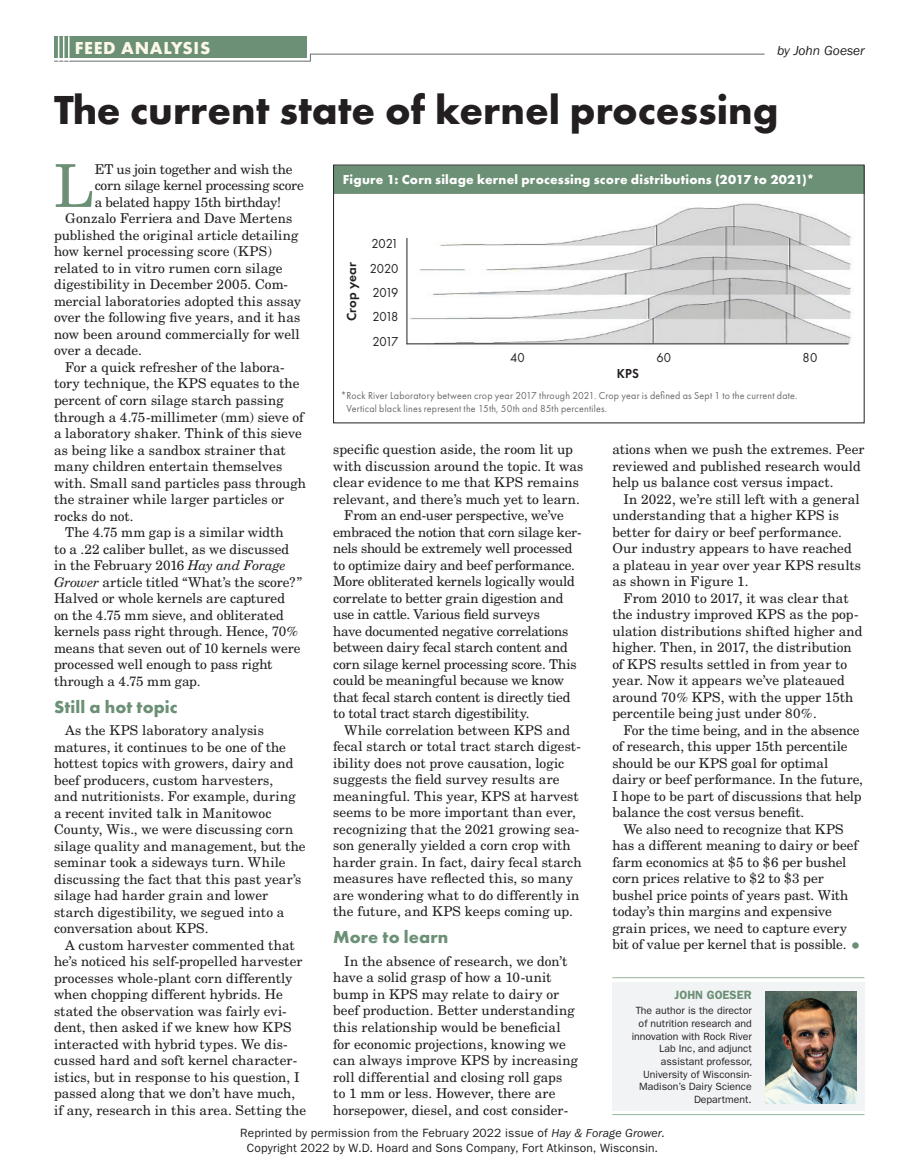
<style>
.page{position:relative;width:905px;height:1175px;background:#fff}
.page>*{position:absolute;margin:0;border:0;box-sizing:border-box;transform-origin:0 0}
.Body_Copy{font:59.25px "New Century Schlbk";color:#6c9076}
.t1{font:700 42px "Futura PT";color:#231f20}
.Subhead_New{font:700 18px "Futura PT";letter-spacing:.005em;color:#6c9076}
.Column_Head{font:700 18px "Futura PT";letter-spacing:.04em;color:#fdf9ea}
.Body_Copy-2{font:13.5px/16.5px "New Century Schlbk";color:#231f20}
.Caption_New{font:700 13.5px "Futura PT";letter-spacing:.015em;color:#fff}
.Table_body_copy{font:13.5px "Futura PT";letter-spacing:-.025em;color:#231f20;scale:.95 1}
.Author_New{font:italic 13.5px "ITC Franklin Gothic Std";color:#231f20}
.Body_Copy-3{font:600 13.5px "Futura PT";letter-spacing:.015em;color:#231f20}
.Subhead{font:13.5px "Futura PT";color:#231f20;scale:.95 1}
.Subhead-2{font:600 13.5px "Futura PT";color:#231f20;scale:.95 1}
.Body_Copy-4{font:12px "ITC Franklin Gothic Std";letter-spacing:.015em;color:#231f20}
.Author_Footnote_New{font:600 12px "ITC Franklin Gothic Std";color:#6c9076}
.Author_Footnote_New-2{font:10.5px/12.6px "ITC Franklin Gothic Std";color:#231f20;text-align:right}
.Chart_Notes{font:10.5px/13.5px "Futura PT";letter-spacing:.02em;color:#676a6a;scale:.95 1}
.s1{font-style:italic}
.s2{font-size:18px;color:#6c9076}
</style>
<div class="page">
<img style="left:406px;top:203px;width:446px;height:142px">
<div style="left:54px;top:36px;width:252px;height:22px;background:#6c9076"></div>
<hr style="left:310px;top:54px;width:454px;height:1px;background:#676a6a">
<hr style="left:54px;top:61px;width:256px;height:1px;background:#676a6a">
<svg style="left:58px;top:36px;width:11px;height:26px"></svg>
<div style="left:612px;top:982px;width:252px;height:128px;background:#f2f3f5"></div>
<img style="left:765px;top:991px;width:91px;height:112px">
<hr style="left:612px;top:1114px;width:252px;height:1px;background:#95b79a">
<hr style="left:612px;top:977px;width:252px;height:1px;background:#95b79a">
<div style="left:334px;top:165px;width:530px;height:29px;background:#6c9076"></div>
<hr style="left:406px;top:343px;width:442px;height:1px;background:#231f20">
<hr style="left:406px;top:238px;width:1px;height:106px;background:#231f20">
<p class="Column_Head" style="left:75px;top:36px;width:137px">FEED ANALYSIS</p>
<p class="Author_New" style="left:777px;top:43px;width:89px">by John Goeser</p>
<p class="t1" style="left:54px;top:82px;width:726px">The current state of kernel processing</p>
<p class="Body_Copy" style="left:54px;top:150px;width:41px">L</p>
<p class="Body_Copy-2" style="left:95px;top:161px;width:211px">ET us join together and wish the corn silage kernel processing score a belated happy 15th birthday!</p>
<p class="Body_Copy-2" style="left:54px;top:210px;width:249px;text-indent:11px">Gonzalo Ferriera and Dave Mertens published the original article detailing how kernel processing score (KPS) related to in vitro rumen corn silage digestibility in December 2005. Com&shy;mercial laboratories adopted this assay over the following five years, and it has now been around commercially for well over a decade.</p>
<p class="Body_Copy-2" style="left:54px;top:359px;width:253px;text-indent:11px">For a quick refresher of the labora&shy;tory technique, the KPS equates to the percent of corn silage starch passing through a 4.75-millimeter (mm) sieve of a laboratory shaker. Think of this sieve as being like a sandbox strainer that many children entertain themselves with. Small sand particles pass through the strainer while larger particles or rocks do not.</p>
<p class="Body_Copy-2" style="left:54px;top:524px;width:249px;text-indent:11px">The 4.75 mm gap is a similar width<br>to a .22 caliber bullet, as we discussed in the February 2016 <span class="s1">Hay and Forage Grower</span> article titled “What’s the score?” Halved or whole kernels are captured on the 4.75 mm sieve, and obliterated kernels pass right through. Hence, 70% means that seven out of 10 kernels were processed well enough to pass right through a 4.75 mm gap.</p>
<p class="Subhead_New" style="left:54px;top:695px;width:125px">Still a hot topic</p>
<p class="Body_Copy-2" style="left:54px;top:722px;width:253px;text-indent:11px">As the KPS laboratory analysis matures, it continues to be one of the hottest topics with growers, dairy and beef producers, custom harvesters,<br>and nutritionists. For example, during a recent invited talk in Manitowoc County, Wis., we were discussing corn silage quality and management, but the seminar took a sideways turn. While discussing the fact that this past year’s silage had harder grain and lower starch digestibility, we segued into a conversation about KPS.</p>
<p class="Body_Copy-2" style="left:54px;top:936px;width:253px;text-indent:11px">A custom harvester commented that he’s noticed his self-propelled harvester processes whole-plant corn differently when chopping different hybrids. He stated the observation was fairly evi&shy;dent, then asked if we knew how KPS interacted with hybrid types. We dis&shy;cussed hard and soft kernel character&shy;istics, but in response to his question, I passed along that we don’t have much, if any, research in this area. Setting the</p>
<p class="Caption_New" style="left:343px;top:171px;width:473px">Figure 1: Corn silage kernel processing score distributions (2017 to 2021)*</p>
<p class="Body_Copy-3" style="left:343px;top:321px;width:61px;rotate:-90deg">Crop year</p>
<p class="Table_body_copy" style="left:371px;top:236px;width:30px">2021</p>
<p class="Table_body_copy" style="left:370px;top:260px;width:31px">2020</p>
<p class="Table_body_copy" style="left:372px;top:284px;width:29px">2019</p>
<p class="Table_body_copy" style="left:372px;top:309px;width:29px">2018</p>
<p class="Table_body_copy" style="left:372px;top:333px;width:29px">2017</p>
<p class="Subhead" style="left:510px;top:350px;width:17px">40</p>
<p class="Subhead" style="left:656px;top:350px;width:17px">60</p>
<p class="Subhead" style="left:802px;top:350px;width:17px">80</p>
<p class="Subhead-2" style="left:616px;top:365px;width:25px">KPS</p>
<p class="Chart_Notes" style="left:346px;top:388px;width:476px;text-indent:-6px">*Rock River Laboratory between crop year 2017 through 2021. Crop year is defined as Sept 1 to the current date.<br>Vertical black lines represent the 15th, 50th and 85th percentiles.</p>
<p class="Body_Copy-2" style="left:333px;top:441px;width:252px">specific question aside, the room lit up with discussion around the topic. It was clear evidence to me that KPS remains relevant, and there’s much yet to learn.</p>
<p class="Body_Copy-2" style="left:333px;top:507px;width:250px;text-indent:11px">From an end-user perspective, we’ve embraced the notion that corn silage ker&shy;nels should be extremely well processed to optimize dairy and beef performance.<br>More obliterated kernels logically would correlate to better grain digestion and use in cattle. Various field surveys<br>have documented negative correlations between dairy fecal starch content and corn silage kernel processing score. This could be meaningful because we know that fecal starch content is directly tied to total tract starch digestibility.</p>
<p class="Body_Copy-2" style="left:333px;top:721px;width:250px;text-indent:11px">While correlation between KPS and fecal starch or total tract starch digest&shy;ibility does not prove causation, logic suggests the field survey results are meaningful. This year, KPS at harvest seems to be more important than ever, recognizing that the 2021 growing sea&shy;son generally yielded a corn crop with harder grain. In fact, dairy fecal starch measures have reflected this, so many are wondering what to do differently in the future, and KPS keeps coming up.</p>
<p class="Subhead_New" style="left:333px;top:925px;width:117px">More to learn</p>
<p class="Body_Copy-2" style="left:333px;top:952px;width:246px;text-indent:11px">In the absence of research, we don’t have a solid grasp of how a 10-unit bump in KPS may relate to dairy or beef production. Better understanding this relationship would be beneficial for economic projections, knowing we can always improve KPS by increasing roll differential and closing roll gaps<br>to 1 mm or less. However, there are horsepower, diesel, and cost consider-</p>
<p class="Body_Copy-2" style="left:612px;top:441px;width:254px">ations when we push the extremes. Peer reviewed and published research would help us balance cost versus impact.</p>
<p class="Body_Copy-2" style="left:612px;top:490px;width:250px;text-indent:11px">In 2022, we’re still left with a general understanding that a higher KPS is better for dairy or beef performance.<br>Our industry appears to have reached a plateau in year over year KPS results as shown in Figure 1.</p>
<p class="Body_Copy-2" style="left:612px;top:589px;width:252px;text-indent:11px">From 2010 to 2017, it was clear that the industry improved KPS as the pop&shy;ulation distributions shifted higher and higher. Then, in 2017, the distribution of KPS results settled in from year to year. Now it appears we’ve plateaued around 70% KPS, with the upper 15th percentile being just under 80%.</p>
<p class="Body_Copy-2" style="left:612px;top:721px;width:252px;text-indent:11px">For the time being, and in the absence of research, this upper 15th percentile should be our KPS goal for optimal dairy or beef performance. In the future, I hope to be part of discussions that help balance the cost versus benefit.</p>
<p class="Body_Copy-2" style="left:612px;top:820px;width:250px;text-indent:11px">We also need to recognize that KPS has a different meaning to dairy or beef farm economics at $5 to $6 per bushel corn prices relative to $2 to $3 per bushel price points of years past. With today’s thin margins and expensive grain prices, we need to capture every bit of value per kernel that is possible. <span class="s2">•</span></p>
<p class="Author_Footnote_New" style="left:674px;top:987px;width:79px">JOHN GOESER</p>
<p class="Author_Footnote_New-2" style="left:631px;top:1004px;width:122px">The author is the director of nutrition research and innovation with Rock River<br>Lab Inc, and adjunct assistant professor,<br>University of Wisconsin-<br>Madison’s Dairy Science<br>Department.</p>
<p class="Body_Copy-4" style="left:240px;top:1126px;width:426px">Reprinted by permission from the February 2022 issue of <span class="s1">Hay &amp; Forage Grower</span>.</p>
<p class="Body_Copy-4" style="left:247px;top:1141px;width:413px">Copyright 2022 by W.D. Hoard and Sons Company, Fort Atkinson, Wisconsin.</p>
</div>
